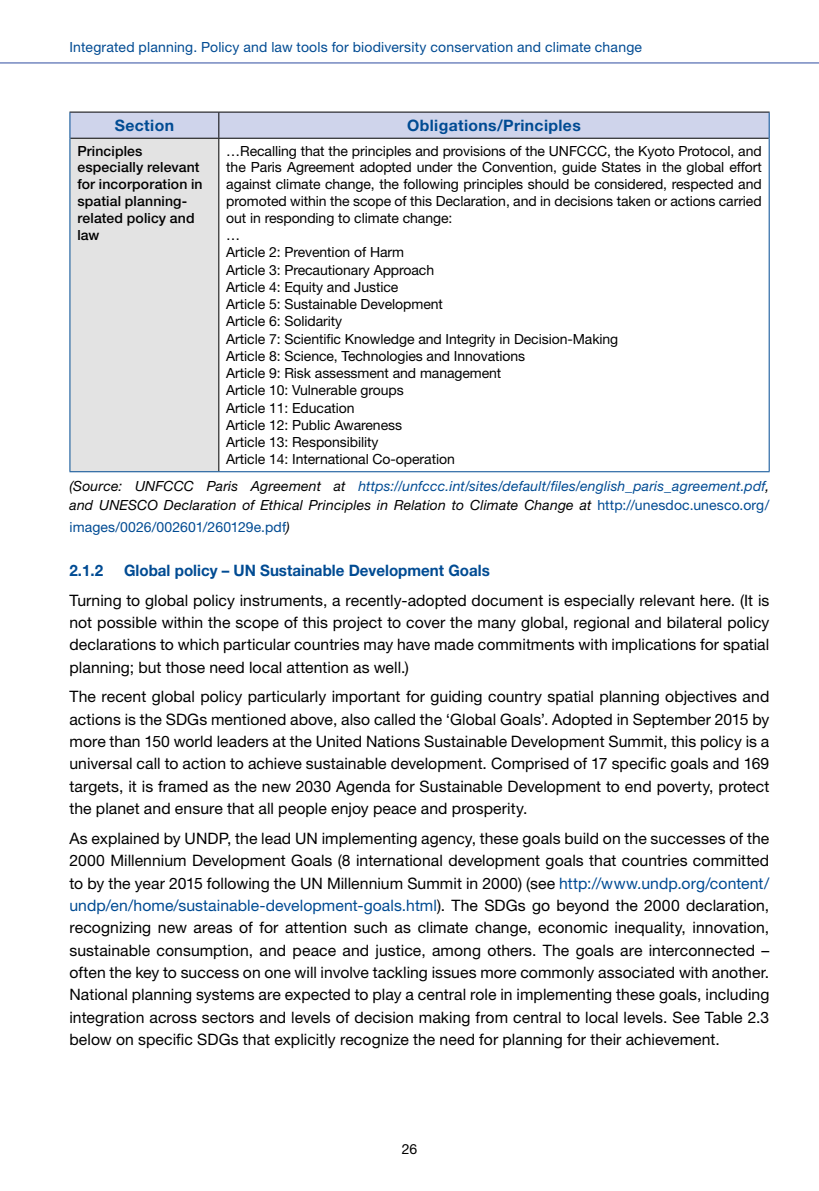
<style>
.page{position:relative;width:819px;height:1191px;background:#fff}
.page>*{position:absolute;margin:0;border:0;box-sizing:border-box;transform-origin:0 0}
.Text-Normal{font:15.75px/22.4px "Helvetica Neue LT Std";letter-spacing:.005em;color:#000;text-align:justify}
.Haupttitel_3_Tabulat{font:700 15.75px "Helvetica Neue LT Std";color:#004b93;scale:.96 1}
.Text-Bold{font:700 15.75px "Helvetica Neue LT Std";letter-spacing:.025em;color:#004b93}
.t1{font:14px/16.8px "Helvetica Neue LT Std";letter-spacing:-.005em;color:#000;text-align:justify}
.Fußnote{font:italic 14px/18.6px "Helvetica Neue LT Std";letter-spacing:.01em;color:#000}
.Fußnote-2{font:14px "Helvetica Neue LT Std";letter-spacing:.01em;color:#004b93}
.Text-Tabelle_Einzug{font:500 14px/16.8px "Helvetica Neue LT Std";letter-spacing:.01em;color:#000}
.s1{color:#004b93}
.s2{font-style:normal;color:#004b93}
.s3{font-style:italic;color:#000}
</style>
<div class="page">
<hr style="left:0;top:62px;width:819px;height:2px;background:#8899c9">
<div style="left:70px;top:138px;width:149px;height:334px;background:#e3e3e3"></div>
<hr style="left:70px;top:138px;width:149px;height:1px;background:#000">
<hr style="left:219px;top:138px;width:549px;height:1px;background:#000">
<hr style="left:218px;top:139px;width:1px;height:332px;background:#000">
<svg style="left:69px;top:112px;width:700px;height:26px"></svg>
<hr style="left:69px;top:138px;width:1px;height:333px;background:#004b93">
<hr style="left:768px;top:138px;width:1px;height:333px;background:#004b93">
<hr style="left:69px;top:471px;width:150px;height:1px;background:#004b93">
<hr style="left:219px;top:471px;width:550px;height:1px;background:#004b93">
<p class="Fußnote-2" style="left:69px;top:39px;width:574px">Integrated planning. Policy and law tools for biodiversity conservation and climate change</p>
<p class="Text-Bold" style="left:115px;top:115px;width:61px">Section</p>
<p class="Text-Bold" style="left:407px;top:115px;width:175px">Obligations/Principles</p>
<p class="Text-Tabelle_Einzug" style="left:77px;top:142px;width:127px">Principles especially relevant for incorporation in spatial planning&shy;related policy and law</p>
<p class="t1" style="left:226px;top:142px;width:537px">…Recalling that the principles and provisions of the UNFCCC, the Kyoto Protocol, and the Paris Agreement adopted under the Convention, guide States in the global effort against climate change, the following principles should be considered, respected and promoted within the scope of this Declaration, and in decisions taken or actions carried out in responding to climate change:</p>
<p class="t1" style="left:226px;top:226px;width:15px">…</p>
<p class="t1" style="left:226px;top:244px;width:179px">Article 2: Prevention of Harm</p>
<p class="t1" style="left:226px;top:261px;width:209px">Article 3: Precautionary Approach</p>
<p class="t1" style="left:226px;top:278px;width:174px">Article 4: Equity and Justice</p>
<p class="t1" style="left:226px;top:295px;width:218px">Article 5: Sustainable Development</p>
<p class="t1" style="left:226px;top:313px;width:117px">Article 6: Solidarity</p>
<p class="t1" style="left:226px;top:330px;width:393px">Article 7: Scientific Knowledge and Integrity in Decision-Making</p>
<p class="t1" style="left:226px;top:347px;width:300px">Article 8: Science, Technologies and Innovations</p>
<p class="t1" style="left:226px;top:364px;width:276px">Article 9: Risk assessment and management</p>
<p class="t1" style="left:226px;top:382px;width:179px">Article 10: Vulnerable groups</p>
<p class="t1" style="left:226px;top:399px;width:130px">Article 11: Education</p>
<p class="t1" style="left:226px;top:416px;width:177px">Article 12: Public Awareness</p>
<p class="t1" style="left:226px;top:433px;width:154px">Article 13: Responsibility</p>
<p class="t1" style="left:226px;top:451px;width:230px">Article 14: International Co-operation</p>
<p class="Fußnote" style="left:69px;top:477px;width:701px">(Source: UNFCCC Paris Agreement at <span class="s1">https://unfccc.int/sites/default/files/english_paris_agreement.pdf</span>, and UNESCO Declaration of Ethical Principles in Relation to Climate Change at <span class="s2">http://unesdoc.unesco.org/</span></p>
<p class="Fußnote-2" style="left:69px;top:519px;width:222px">images/0026/002601/260129e.pdf<span class="s3">)</span></p>
<p class="Haupttitel_3_Tabulat" style="left:69px;top:560px;width:37px">2.1.2</p>
<p class="Haupttitel_3_Tabulat" style="left:124px;top:560px;width:382px">Global policy – UN Sustainable Development Goals</p>
<p class="Text-Normal" style="left:69px;top:588px;width:701px">Turning to global policy instruments, a recently-adopted document is especially relevant here. (It is not possible within the scope of this project to cover the many global, regional and bilateral policy declarations to which particular countries may have made commitments with implications for spatial planning; but those need local attention as well.)</p>
<p class="Text-Normal" style="left:69px;top:685px;width:701px">The recent global policy particularly important for guiding country spatial planning objectives and actions is the SDGs mentioned above, also called the ‘Global Goals’. Adopted in September 2015 by more than 150 world leaders at the United Nations Sustainable Development Summit, this policy is a universal call to action to achieve sustainable development. Comprised of 17 specific goals and 169 targets, it is framed as the new 2030 Agenda for Sustainable Development to end poverty, protect the planet and ensure that all people enjoy peace and prosperity.</p>
<p class="Text-Normal" style="left:69px;top:827px;width:701px">As explained by UNDP, the lead UN implementing agency, these goals build on the successes of the 2000 Millennium Development Goals (8 international development goals that countries committed to by the year 2015 following the UN Millennium Summit in 2000) (see <span class="s1">http://www.undp.org/content/ undp/en/home/sustainable-development-goals.html</span>). The SDGs go beyond the 2000 declaration, recognizing new areas of for attention such as climate change, economic inequality, innovation, sustainable consumption, and peace and justice, among others. The goals are interconnected – often the key to success on one will involve tackling issues more commonly associated with another.<br>National planning systems are expected to play a central role in implementing these goals, including integration across sectors and levels of decision making from central to local levels. See Table 2.3 below on specific SDGs that explicitly recognize the need for planning for their achievement.</p>
<p class="t1" style="left:401px;top:1140px;width:17px">26</p>
</div>
